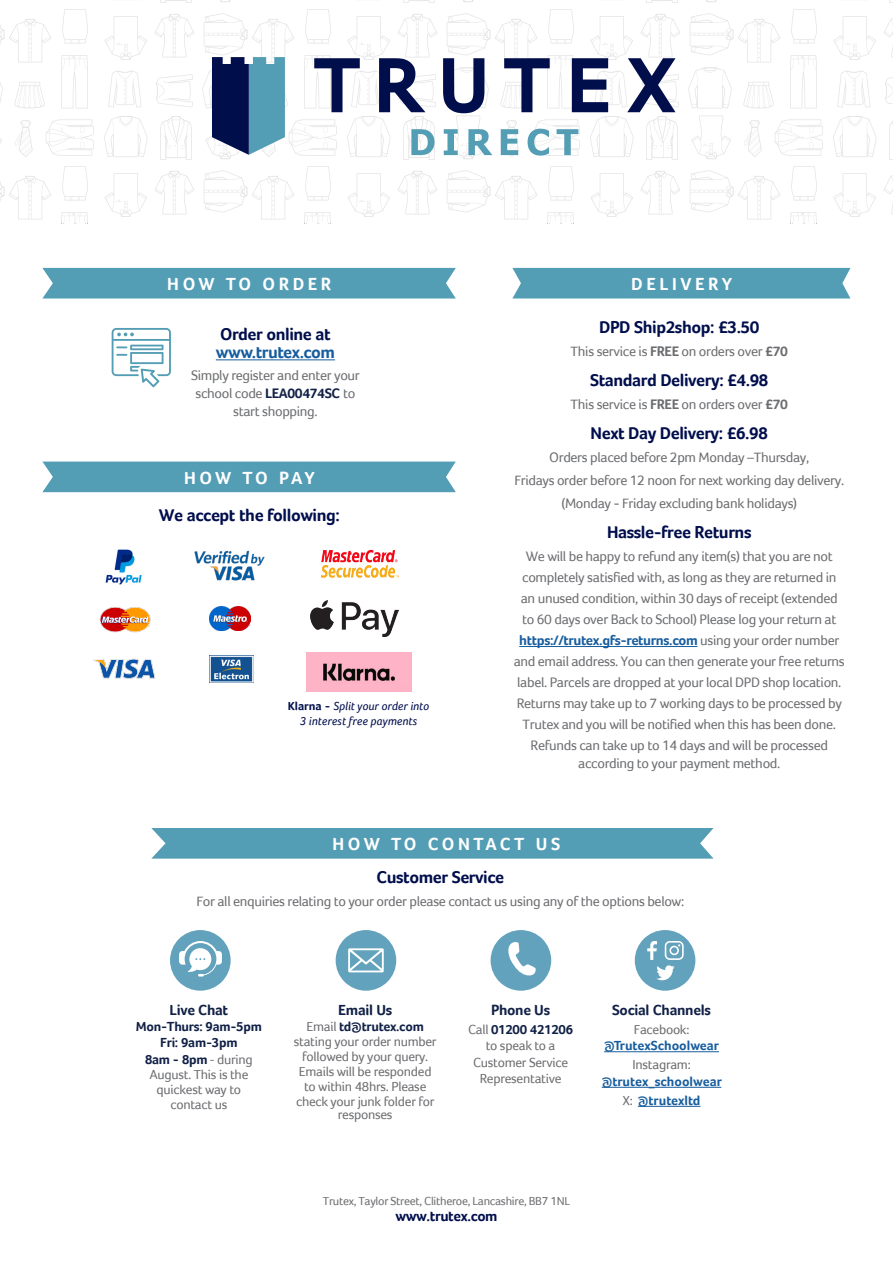
<style>
.page{position:relative;width:893px;height:1263px;background:#fff}
.page>*{position:absolute;margin:0;border:0;box-sizing:border-box;transform-origin:0 0}
.t1{font:700 18px "Foco";letter-spacing:.2em;color:#fff}
.t2{font:700 17.55px "Foco";letter-spacing:-.025em;color:#000e4c}
.t3{font:700 17.55px/17.7px "Foco";letter-spacing:-.025em;color:#175d9e}
.t4{font:700 15px "Foco";letter-spacing:-.02em;color:#112146}
.t5{font:700 14.85px "Foco";letter-spacing:-.025em;color:#000e4c}
.t6{font:14.1px/21px "Foco";letter-spacing:-.025em;color:#6c6d70;text-align:center}
.t7{font:13.5px/15px "Foco";letter-spacing:-.02em;color:#6c6d70;text-align:center}
.t8{font:700 13.5px/16.5px "Foco";color:#175d9e;text-align:center}
.t9{font:700 13.5px "Foco";letter-spacing:-.02em;color:#112146}
.t10{font:12px "Foco";letter-spacing:-.025em;color:#6c6d70}
.t11{font:italic 12px/15px "Foco";color:#000e4c;text-align:center}
.s1{color:#000e4c}
.s2{font-weight:700;color:#112146}
.s3{font-weight:700}
.s4{font-weight:700;color:#175d9e}
.s5{font-weight:700;font-style:normal}
.s6{font-family:"Myriad Pro"}
.s7{font-weight:400;color:#6c6d70}
.s8{font-family:"Myriad Pro";font-weight:400;color:#6c6d70}
</style>
<div class="page">
<hr style="left:519px;top:646px;width:178px;height:1px;background:#175d9e">
<div style="left:151px;top:828px;width:562px;height:31px;background:#539db5"></div>
<div style="left:42px;top:462px;width:414px;height:30px;background:#539db5"></div>
<div style="left:42px;top:268px;width:414px;height:30px;background:#539db5"></div>
<div style="left:512px;top:268px;width:338px;height:30px;background:#539db5"></div>
<hr style="left:216px;top:360px;width:119px;height:1px;background:#175d9e">
<svg style="left:112px;top:328px;width:59px;height:59px"></svg>
<img style="left:195px;top:550px;width:69px;height:31px">
<img style="left:210px;top:606px;width:40px;height:25px">
<img style="left:93px;top:658px;width:63px;height:21px">
<img style="left:210px;top:655px;width:44px;height:28px">
<img style="left:321px;top:549px;width:77px;height:29px">
<img style="left:99px;top:607px;width:52px;height:26px">
<img style="left:105px;top:549px;width:37px;height:36px">
<img style="left:306px;top:653px;width:105px;height:39px">
<img style="left:311px;top:601px;width:87px;height:36px">
<hr style="left:604px;top:1051px;width:115px;height:1px;background:#175d9e">
<hr style="left:602px;top:1087px;width:119px;height:1px;background:#175d9e">
<hr style="left:638px;top:1106px;width:62px;height:1px;background:#175d9e">
<svg style="left:170px;top:930px;width:61px;height:61px"></svg>
<svg style="left:336px;top:930px;width:60px;height:61px"></svg>
<svg style="left:491px;top:930px;width:60px;height:61px"></svg>
<svg style="left:635px;top:930px;width:60px;height:61px"></svg>
<svg style="left:314px;top:58px;width:46px;height:54px"></svg>
<svg style="left:379px;top:58px;width:46px;height:54px"></svg>
<svg style="left:443px;top:58px;width:41px;height:55px"></svg>
<svg style="left:504px;top:58px;width:46px;height:54px"></svg>
<svg style="left:572px;top:58px;width:36px;height:54px"></svg>
<svg style="left:627px;top:58px;width:48px;height:54px"></svg>
<svg style="left:212px;top:57px;width:73px;height:98px"></svg>
<svg style="left:411px;top:129px;width:24px;height:26px"></svg>
<svg style="left:444px;top:129px;width:14px;height:26px"></svg>
<svg style="left:468px;top:129px;width:24px;height:26px"></svg>
<svg style="left:501px;top:129px;width:17px;height:26px"></svg>
<svg style="left:528px;top:129px;width:21px;height:27px"></svg>
<svg style="left:557px;top:129px;width:21px;height:26px"></svg>
<p class="t1" style="left:167px;top:273px;width:165px">HOW TO ORDER</p>
<p class="t1" style="left:631px;top:273px;width:102px">DELIVERY</p>
<p class="t3" style="left:216px;top:325px;width:121px"><span class="s1">Order online at </span>www.trutex.com</p>
<p class="t6" style="left:191px;top:367px;width:170px;line-height:17.7px">Simply register and enter your school code <span class="s2">LEA00474SC</span> to start shopping.</p>
<p class="t2" style="left:599px;top:317px;width:162px">DPD Ship2shop: £3.50</p>
<p class="t6" style="left:571px;top:340px;width:219px">This service is <span class="s3">FREE</span> on orders over <span class="s3">£70</span></p>
<p class="t2" style="left:590px;top:370px;width:180px">Standard Delivery: £4.98</p>
<p class="t6" style="left:571px;top:393px;width:219px">This service is <span class="s3">FREE</span> on orders over <span class="s3">£70</span></p>
<p class="t2" style="left:591px;top:423px;width:179px">Next Day Delivery: £6.98</p>
<p class="t6" style="left:549px;top:446px;width:262px">Orders placed before 2pm Monday –Thursday,</p>
<p class="t6" style="left:514px;top:469px;width:331px">Fridays order before 12 noon for next working day delivery.</p>
<p class="t6" style="left:561px;top:492px;width:237px">(Monday - Friday excluding bank holidays)</p>
<p class="t2" style="left:607px;top:522px;width:146px">Hassle-free Returns</p>
<p class="t6" style="left:514px;top:545px;width:333px">We will be happy to refund any item(s) that you are not completely satisfied with, as long as they are returned in an unused condition, within 30 days of receipt (extended to 60 days over Back to School) Please log your return at <span class="s4">https://trutex.gfs-returns.com</span> using your order number and email address. You can then generate your free returns label. Parcels are dropped at your local DPD shop location.<br>Returns may take up to 7 working days to be processed by Trutex and you will be notified when this has been done.<br>Refunds can take up to 14 days and will be processed</p>
<p class="t6" style="left:578px;top:752px;width:204px">according to your payment method.</p>
<p class="t1" style="left:184px;top:467px;width:132px">HOW TO PAY</p>
<p class="t2" style="left:159px;top:504px;width:182px">We accept the following:</p>
<p class="t11" style="left:288px;top:699px;width:143px"><span class="s5">Klarna -</span> Split your order into<br>3 interest free payments</p>
<p class="t1" style="left:333px;top:833px;width:229px">HOW TO CONTACT US</p>
<p class="t2" style="left:377px;top:867px;width:129px">Customer Service</p>
<p class="t6" style="left:197px;top:890px;width:489px">For all enquiries relating to your order please contact us using any of the options below:</p>
<p class="t4" style="left:169px;top:1001px;width:60px">Live Chat</p>
<p class="t9" style="left:136px;top:1018px;width:128px">Mon-Thurs: 9am-5pm</p>
<p class="t9" style="left:160px;top:1034px;width:79px">Fri: 9am-3pm</p>
<p class="t7" style="left:145px;top:1052px;width:109px"><span class="s2">8am - 8pm</span> <span class="s6">-</span> during<br>August. This is the quickest way to contact us</p>
<p class="t4" style="left:338px;top:1001px;width:55px">Email Us</p>
<p class="t7" style="left:294px;top:1018px;width:144px">Email <span class="s2">td@trutex.com </span>stating your order number followed by your query.<br>Emails will be responded to within 48hrs. Please check your junk folder for</p>
<p class="t7" style="left:338px;top:1107px;width:56px">responses</p>
<p class="t4" style="left:491px;top:1001px;width:61px">Phone Us</p>
<p class="t7" style="left:468px;top:1021px;width:106px;line-height:16.5px">Call <span class="s2">01200 421206 </span>to speak to a<br>Customer Service<br>Representative</p>
<p class="t4" style="left:612px;top:1001px;width:100px">Social Channels</p>
<p class="t8" style="left:604px;top:1021px;width:116px"><span class="s7">Facebook</span><span class="s8">: </span>@TrutexSchoolwear</p>
<p class="t8" style="left:602px;top:1056px;width:122px"><span class="s7">Instagram</span><span class="s8">: </span>@trutex_schoolwear</p>
<p class="t8" style="left:623px;top:1092px;width:79px"><span class="s7">X</span><span class="s8">:</span> @trutexltd</p>
<p class="t10" style="left:323px;top:1194px;width:249px">Trutex, Taylor Street, Clitheroe, Lancashire, BB7 1NL</p>
<p class="t5" style="left:395px;top:1208px;width:104px">www.trutex.com</p>
</div>
